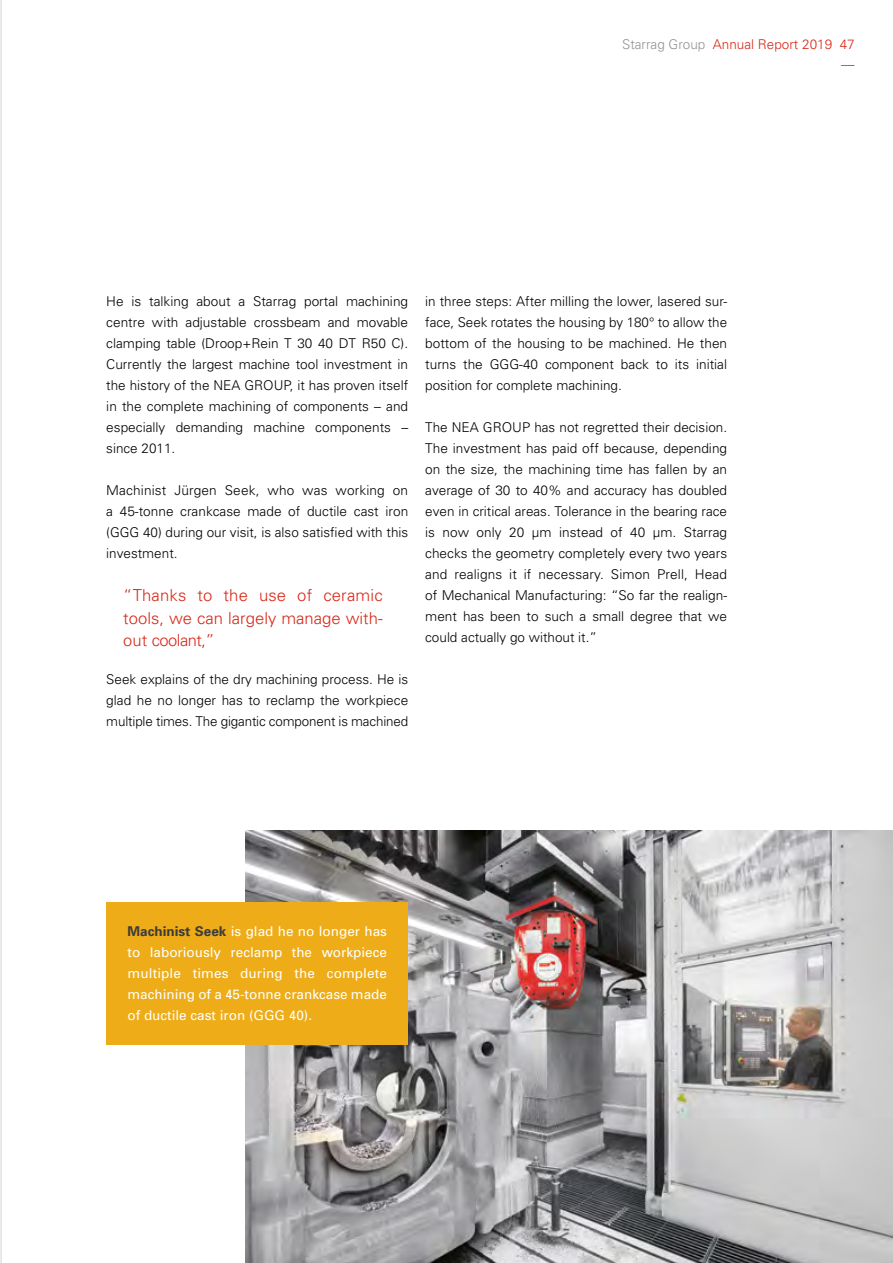
<style>
.page{position:relative;width:893px;height:1263px;background:#fff}
.page>*{position:absolute;margin:0;border:0;box-sizing:border-box;transform-origin:0 0}
.t1{font:300 16.5px/22.5px "Univers";color:#d82818;text-align:justify}
.t2{font:300 13.5px/21px "Univers";color:#000;text-align:justify}
.t3{font:13.5px/21px "Univers";color:#fff;text-align:justify}
.t4{font:300 13.5px/19.5px "Univers";color:#d82818;text-align:right}
.s1{color:#949494}
.s2{font-weight:700;color:#3d3b3a}
</style>
<div class="page">
<img style="left:245px;top:831px;width:648px;height:432px">
<div style="left:106px;top:902px;width:302px;height:143px;background:#edac18"></div>
<hr style="left:1px;top:0;width:1px;height:1263px;background:#d2d2d2">
<p class="t4" style="left:622px;top:34px;width:234px"><span class="s1">Starrag Group</span> Annual Report 2019 47 ––</p>
<p class="t2" style="left:106px;top:290px;width:303px">He is talking about a Starrag portal machining centre with adjustable crossbeam and movable clamping table (Droop+Rein T 30 40 DT R50 C).<br>Currently the largest machine tool investment in the history of the NEA GROUP, it has proven itself in the complete machining of components – and especially demanding machine components – since 2011.</p>
<p class="t2" style="left:106px;top:479px;width:303px">Machinist Jürgen Seek, who was working on a 45-tonne crankcase made of ductile cast iron (GGG 40) during our visit, is also satisfied with this investment.</p>
<p class="t1" style="left:123px;top:583px;width:261px">“Thanks to the use of ceramic tools, we can largely manage with&shy;out coolant,”</p>
<p class="t2" style="left:106px;top:668px;width:303px">Seek explains of the dry machining process. He is glad he no longer has to reclamp the workpiece multiple times. The gigantic component is machined</p>
<p class="t2" style="left:425px;top:290px;width:303px">in three steps: After milling the lower, lasered sur&shy;face, Seek rotates the housing by 180° to allow the bottom of the housing to be machined. He then turns the GGG-40 component back to its initial position for complete machining.</p>
<p class="t2" style="left:425px;top:416px;width:303px">The NEA GROUP has not regretted their decision.<br>The investment has paid off because, depending on the size, the machining time has fallen by an average of 30 to 40% and accuracy has doubled even in critical areas. Tolerance in the bearing race is now only 20 µm instead of 40 µm. Starrag checks the geometry completely every two years and realigns it if necessary. Simon Prell, Head of Mechanical Manufacturing: “So far the realign&shy;ment has been to such a small degree that we could actually go without it.”</p>
<p class="t3" style="left:128px;top:920px;width:261px"><span class="s2">Machinist Seek</span> is glad he no longer has to laboriously reclamp the workpiece multiple times during the complete machining of a 45-tonne crankcase made of ductile cast iron (GGG 40).</p>
</div>
